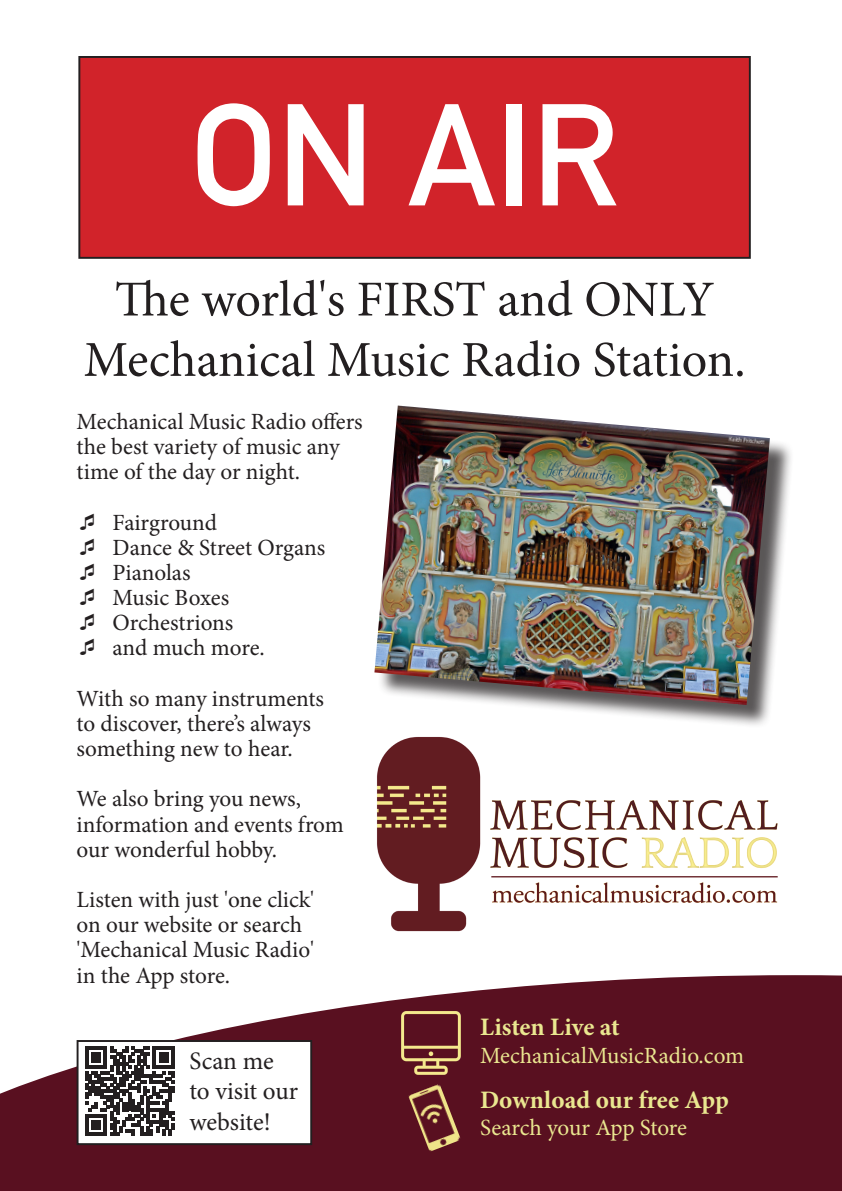
<style>
.page{position:relative;width:842px;height:1191px;background:#fff}
.page>*{position:absolute;margin:0;border:0;box-sizing:border-box;transform-origin:0 0}
.t1{font:700 142.1px "DIN Alternate";color:#fff}
.t2{font:50.3px/60.4px "Minion Pro";color:#231f20;text-align:center}
.t3{font:700 25.1px "Minion Pro";color:#eae790}
.t4{font:25.1px/30.2px "Minion Pro";letter-spacing:-.005em;color:#231f20}
.t5{font:23.2px/25.1px "Minion Pro";letter-spacing:-.005em;color:#231f20}
.t6{font:23.2px "Minion Pro";letter-spacing:-.005em;color:#eae790}
</style>
<div class="page">
<img style="left:377px;top:736px;width:401px;height:196px">
<div style="left:378px;top:409px;width:416px;height:320px;background:#231f20;opacity:.75"></div>
<img style="left:374px;top:405px;width:396px;height:300px">
<div style="left:79px;top:57px;width:671px;height:201px;background:#d1232a"></div>
<div style="left:78px;top:56px;width:673px;height:203px;border:2px solid #231f20"></div>
<svg style="left:0;top:975px;width:842px;height:216px;fill:#591020"></svg>
<div style="left:78px;top:1041px;width:233px;height:103px;background:#fff"></div>
<svg style="left:85px;top:1046px;width:89px;height:89px"></svg>
<div style="left:77px;top:1040px;width:235px;height:105px;border:2px solid #231f20"></div>
<img style="left:401px;top:1011px;width:59px;height:63px">
<img style="left:408px;top:1083px;width:53px;height:68px">
<p class="t1" style="left:190px;top:47px;width:430px">ON AIR</p>
<p class="t2" style="left:84px;top:269px;width:664px">The world's FIRST and ONLY<br>Mechanical Music Radio Station.</p>
<p class="t5" style="left:77px;top:409px;width:288px">Mechanical Music Radio offers the best variety of music any time of the day or night.</p>
<p class="t5" style="left:113px;top:510px;width:106px">Fairground</p>
<p class="t5" style="left:113px;top:535px;width:214px">Dance &amp; Street Organs</p>
<p class="t5" style="left:113px;top:560px;width:80px">Pianolas</p>
<p class="t5" style="left:113px;top:585px;width:118px">Music Boxes</p>
<p class="t5" style="left:113px;top:610px;width:122px">Orchestrions</p>
<p class="t5" style="left:113px;top:635px;width:154px">and much more.</p>
<p class="t5" style="left:77px;top:686px;width:249px">With so many instruments to discover, there’s always something new to hear.</p>
<p class="t5" style="left:77px;top:786px;width:269px">We also bring you news, information and events from our wonderful hobby.</p>
<p class="t5" style="left:77px;top:887px;width:239px">Listen with just 'one click' on our website or search 'Mechanical Music Radio'</p>
<p class="t5" style="left:77px;top:962px;width:155px">in the App store.</p>
<p class="t4" style="left:189px;top:1046px;width:110px">Scan me to visit our website!</p>
<p class="t3" style="left:480px;top:1009px;width:141px">Listen Live at</p>
<p class="t6" style="left:480px;top:1040px;width:266px">MechanicalMusicRadio.com</p>
<p class="t3" style="left:480px;top:1081px;width:250px">Download our free App</p>
<p class="t6" style="left:480px;top:1112px;width:209px">Search your App Store</p>
</div>
